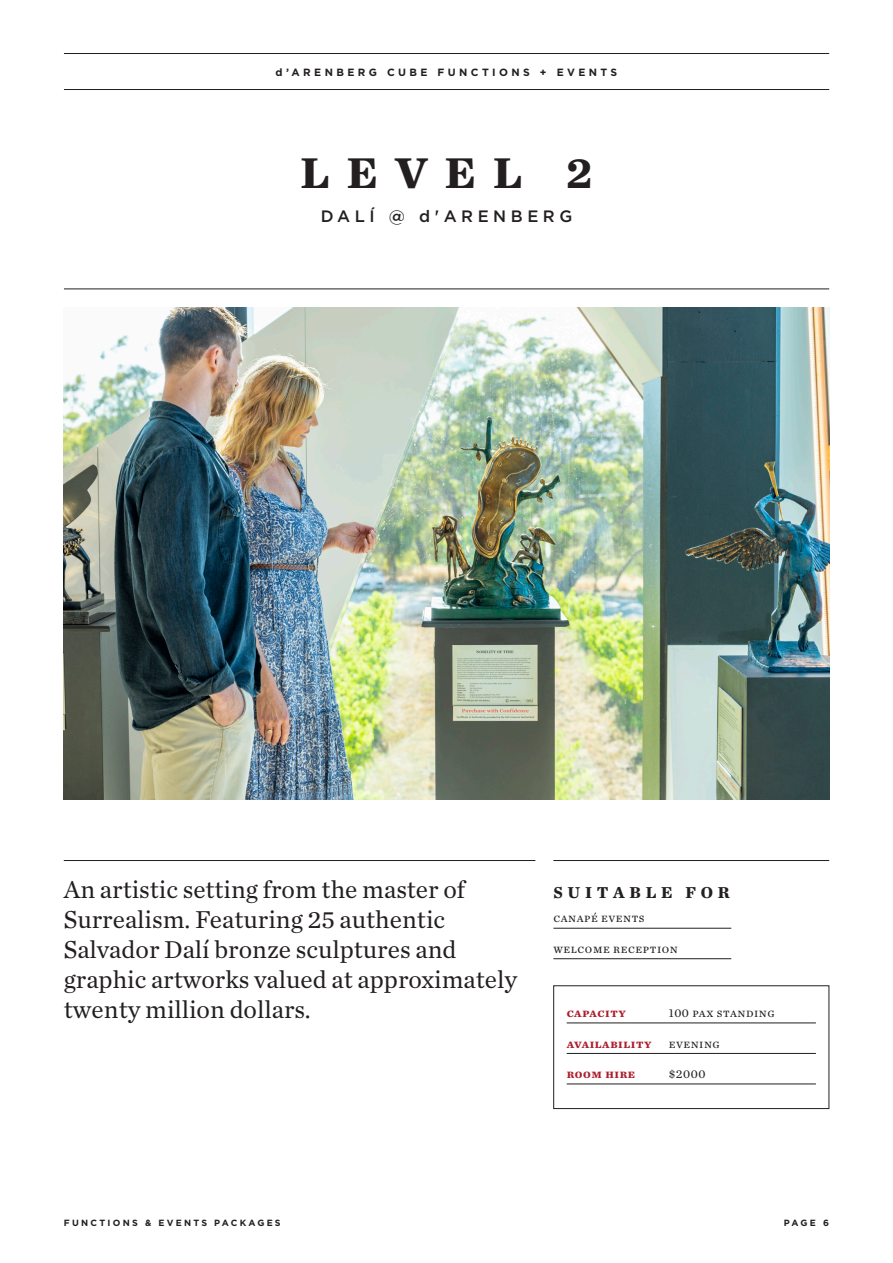
<style>
.page{position:relative;width:893px;height:1263px;background:#fff}
.page>*{position:absolute;margin:0;border:0;box-sizing:border-box;transform-origin:0 0}
.Page_Heading{font:700 45px "Chronicle Text G1";color:#231f20}
.Body_Copy{font:25.5px/30px "Chronicle Text G1";color:#231f20}
.t1{font:500 16.5px "Gotham";letter-spacing:.275em;color:#231f20}
.t2{font:700 16.5px "Chronicle Text G2";letter-spacing:.29em;color:#231f20}
.Details{font:12.3px "Chronicle Text G1";letter-spacing:.045em;color:#231f20}
.Details-2{font:700 12.3px "Chronicle Text G1";letter-spacing:.045em;color:#ac1e2c}
.t3{font:700 10.5px "Gotham";letter-spacing:.325em;color:#231f20}
.t4{font:700 9px "Gotham";letter-spacing:.25em;color:#231f20}
</style>
<div class="page">
<img style="left:64px;top:308px;width:765px;height:491px">
<hr style="left:64px;top:89px;width:765px;height:1px;background:#231f20">
<hr style="left:64px;top:53px;width:765px;height:1px;background:#231f20">
<hr style="left:64px;top:289px;width:765px;height:1px;background:#231f20">
<hr style="left:64px;top:860px;width:471px;height:1px;background:#231f20">
<hr style="left:567px;top:1023px;width:249px;height:1px;background:#231f20">
<hr style="left:567px;top:1053px;width:249px;height:1px;background:#231f20">
<hr style="left:567px;top:1084px;width:249px;height:1px;background:#231f20">
<div style="left:553px;top:985px;width:276px;height:124px;border:1px solid #231f20"></div>
<hr style="left:553px;top:928px;width:178px;height:1px;background:#231f20">
<hr style="left:553px;top:958px;width:178px;height:1px;background:#231f20">
<hr style="left:553px;top:860px;width:276px;height:1px;background:#231f20">
<p class="t3" style="left:276px;top:65px;width:343px">d’ARENBERG CUBE FUNCTIONS + EVENTS</p>
<p class="Page_Heading" style="left:301px;top:137px;width:293px">LEVEL 2</p>
<p class="t1" style="left:321px;top:205px;width:253px">DALÍ @ d'ARENBERG</p>
<p class="Body_Copy" style="left:64px;top:873px;width:455px">An artistic setting from the master of Surrealism. Featuring 25 authentic Salvador Dalí bronze sculptures and graphic artworks valued at approximately twenty million dollars.</p>
<p class="t2" style="left:553px;top:879px;width:178px">SUITABLE FOR</p>
<p class="Details" style="left:553px;top:909px;width:93px">canapÉ events</p>
<p class="Details" style="left:553px;top:939px;width:126px">welcome reception</p>
<p class="Details-2" style="left:567px;top:1003px;width:61px">capacity</p>
<p class="Details" style="left:669px;top:1004px;width:107px">100 pax standing</p>
<p class="Details-2" style="left:567px;top:1033px;width:86px">AVAILABILITY</p>
<p class="Details" style="left:669px;top:1034px;width:53px">EVENING</p>
<p class="Details-2" style="left:567px;top:1064px;width:70px">Room hire</p>
<p class="Details" style="left:669px;top:1065px;width:38px">$2000</p>
<p class="t4" style="left:64px;top:1217px;width:218px">FUNCTIONS &amp; EVENTS PACKAGES</p>
<p class="t4" style="left:784px;top:1217px;width:47px">PAGE 6</p>
</div>
